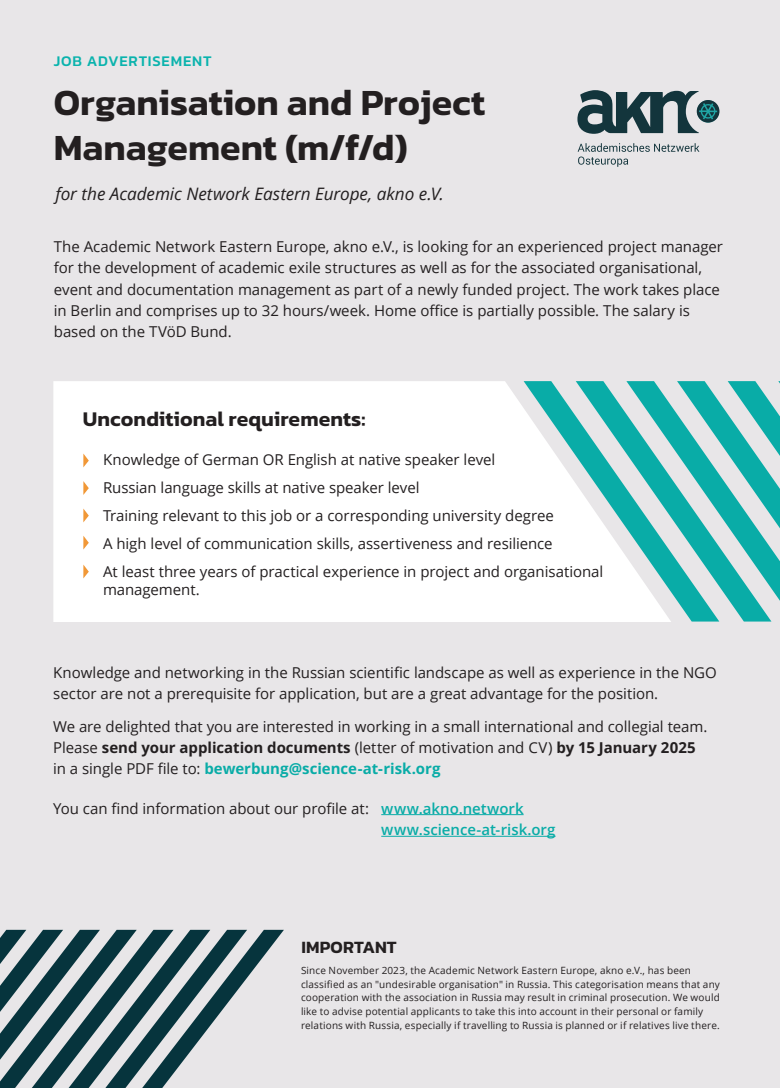
<style>
.page{position:relative;width:780px;height:1088px;background:#e8e6e8}
.page>*{position:absolute;margin:0;border:0;box-sizing:border-box;transform-origin:0 0}
.t1{font:600 37.5px/45px "Kanit";color:#231f20}
.t2{font:600 21.25px "Kanit";color:#231f20}
.t3{font:600 17.5px "Kanit";letter-spacing:.005em;color:#231f20}
.t4{font:italic 17.12px "Open Sans";letter-spacing:-.005em;color:#231f20}
.t5{font:15px/21.2px "Open Sans";letter-spacing:-.005em;color:#231f20}
.t6{font:500 15px "Kanit";letter-spacing:.05em;color:#0ab3ad}
.t7{font:10px/13.8px "Open Sans";letter-spacing:.015em;color:#231f20}
.s1{font-weight:700}
.s2{font-weight:700;color:#09aca7}
.s3{font-weight:600;color:#09aca7}
</style>
<div class="page">
<div style="left:53px;top:381px;width:618px;height:241px;background:#fff"></div>
<svg style="left:83px;top:453px;width:6px;height:14px"></svg>
<svg style="left:83px;top:481px;width:6px;height:14px"></svg>
<svg style="left:83px;top:508px;width:6px;height:14px"></svg>
<svg style="left:83px;top:536px;width:6px;height:14px"></svg>
<svg style="left:83px;top:565px;width:6px;height:13px"></svg>
<hr style="left:381px;top:814px;width:142px;height:1px;background:#09aca7">
<hr style="left:381px;top:836px;width:174px;height:1px;background:#09aca7">
<svg style="left:771px;top:381px;width:9px;height:220px;fill:#09aca7"></svg>
<svg style="left:719px;top:381px;width:52px;height:240px;fill:#09aca7"></svg>
<svg style="left:523px;top:381px;width:196px;height:240px"></svg>
<svg style="left:0;top:930px;width:284px;height:158px"></svg>
<svg style="left:577px;top:90px;width:142px;height:44px"></svg>
<svg style="left:577px;top:143px;width:122px;height:24px"></svg>
<p class="t6" style="left:54px;top:49px;width:159px">JOB ADVERTISEMENT</p>
<h1 class="t1" style="left:54px;top:79px;width:433px">Organisation and Project<br>Management (m/f/d)</h1>
<p class="t4" style="left:55px;top:182px;width:390px">for the Academic Network Eastern Europe, akno e.V.</p>
<p class="t5" style="left:54px;top:236px;width:670px">The Academic Network Eastern Europe, akno e.V., is looking for an experienced project manager for the development of academic exile structures as well as for the associated organisational, event and documentation management as part of a newly funded project. The work takes place in Berlin and comprises up to 32 hours/week. Home office is partially possible. The salary is based on the TVöD Bund.</p>
<h2 class="t2" style="left:83px;top:403px;width:284px">Unconditional requirements:</h2>
<p class="t5" style="left:103px;top:445px;width:501px;line-height:28px">Knowledge of German OR English at native speaker level<br>Russian language skills at native speaker level<br>Training relevant to this job or a corresponding university degree<br>A high level of communication skills, assertiveness and resilience<br>At least three years of practical experience in project and organisational</p>
<p class="t5" style="left:103px;top:579px;width:98px">management.</p>
<p class="t5" style="left:53px;top:661px;width:665px">Knowledge and networking in the Russian scientific landscape as well as experience in the NGO sector are not a prerequisite for application, but are a great advantage for the position.</p>
<p class="t5" style="left:53px;top:715px;width:655px">We are delighted that you are interested in working in a small international and collegial team.<br>Please <span class="s1">send your application documents</span> (letter of motivation and CV) <span class="s1">by 15 January 2025 </span>in a single PDF file to: <span class="s2">bewerbung@science-at-risk.org</span></p>
<p class="t5" style="left:381px;top:797px;width:176px;text-indent:-328px">You can find information about our profile at: <span class="s3">www.akno.network </span><span class="s3">www.science-at-risk.org</span></p>
<p class="t3" style="left:301px;top:934px;width:97px">IMPORTANT</p>
<p class="t7" style="left:301px;top:963px;width:420px">Since November 2023, the Academic Network Eastern Europe, akno e.V., has been classified as an "undesirable organisation" in Russia. This categorisation means that any cooperation with the association in Russia may result in criminal prosecution. We would like to advise potential applicants to take this into account in their personal or family relations with Russia, especially if travelling to Russia is planned or if relatives live there.</p>
</div>
